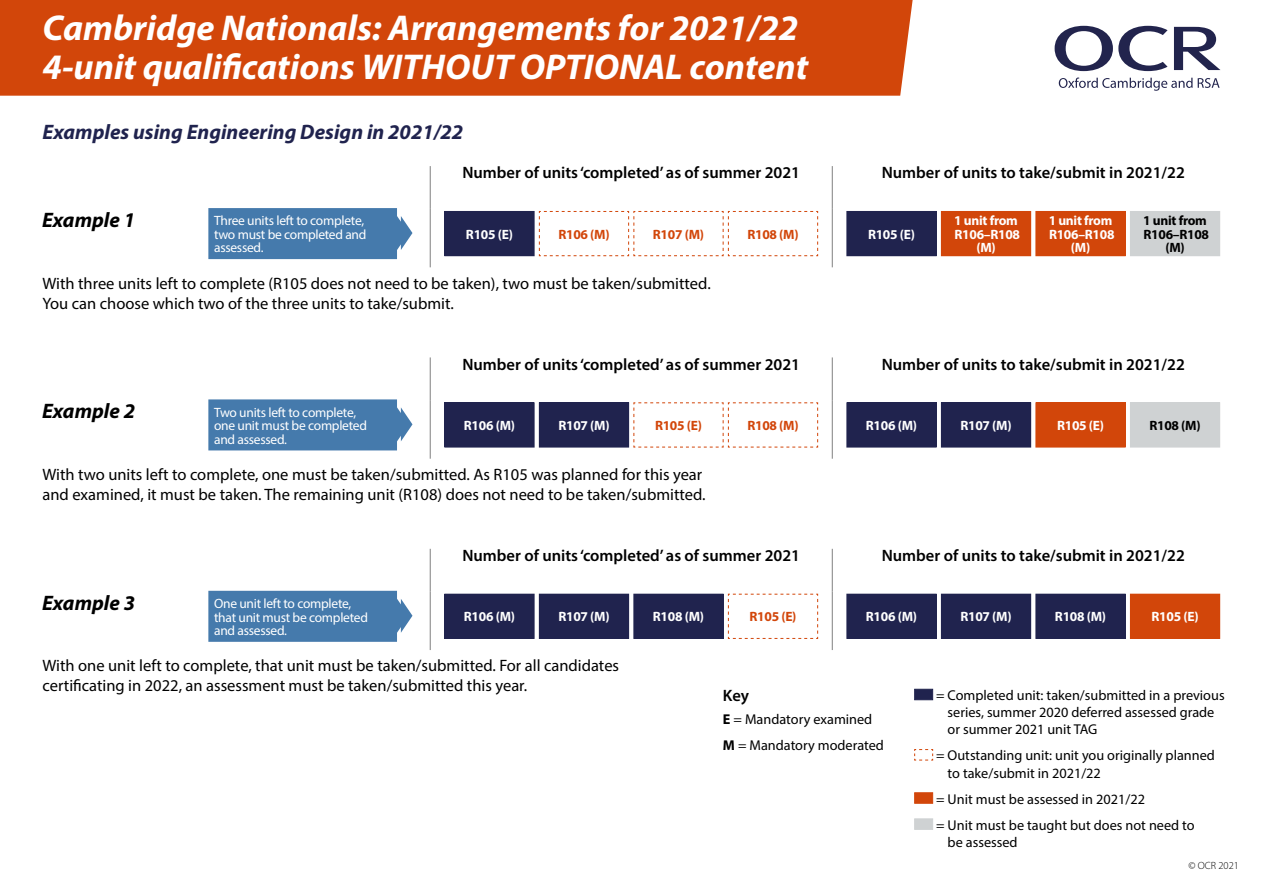
<style>
.page{position:relative;width:1263px;height:893px;background:#fff}
.page>*{position:absolute;margin:0;border:0;box-sizing:border-box;transform-origin:0 0}
.t1{font:italic 700 36px/39px "Myriad Pro";color:#fff}
.t2{font:italic 700 21px "Myriad Pro";color:#20234e}
.t3{font:italic 700 21px "Myriad Pro";color:#000}
.t4{font:16.5px/19.8px "Myriad Pro";color:#000}
.t5{font:600 16.5px "Myriad Pro";color:#000}
.t6{font:14.25px/17.1px "Myriad Pro";color:#000}
.t7{font:13.5px/13.5px "Myriad Pro";letter-spacing:-.02em;color:#fff}
.t8{font:700 13.5px/13.5px "Myriad Pro";letter-spacing:-.02em;color:#fff;text-align:center}
.t9{font:700 13.5px "Myriad Pro";letter-spacing:-.02em;color:#d2460a}
.t10{font:700 13.5px/13.5px "Myriad Pro";letter-spacing:-.02em;color:#000;text-align:center}
.t11{font:300 10.5px "Myriad Pro";color:#000}
.s1{font-weight:700}
</style>
<div class="page">
<div style="left:0;top:0;width:913px;height:96px;background:#d2460a"></div>
<svg style="left:1059px;top:78px;width:133px;height:13px"></svg>
<svg style="left:1198px;top:78px;width:21px;height:10px"></svg>
<svg style="left:1174px;top:27px;width:46px;height:43px"></svg>
<svg style="left:1054px;top:26px;width:113px;height:45px"></svg>
<svg style="left:208px;top:591px;width:204px;height:51px;background:#4d80af"></svg>
<svg style="left:208px;top:399px;width:204px;height:51px;background:#4e80b0"></svg>
<svg style="left:208px;top:208px;width:204px;height:51px;background:#4d80af"></svg>
<svg style="left:1031px;top:211px;width:1px;height:45px"></svg>
<hr style="left:832px;top:166px;width:1px;height:43px;background:#808080">
<hr style="left:832px;top:209px;width:1px;height:58px;background:#808080">
<hr style="left:430px;top:166px;width:1px;height:43px;background:#808080">
<hr style="left:430px;top:209px;width:1px;height:58px;background:#808080">
<div style="left:445px;top:211px;width:89px;height:45px;background:#20234e"></div>
<svg style="left:539px;top:211px;width:279px;height:45px"></svg>
<div style="left:847px;top:211px;width:89px;height:45px;background:#20234e"></div>
<div style="left:941px;top:211px;width:90px;height:45px;background:#d2460a"></div>
<div style="left:1036px;top:211px;width:89px;height:45px;background:#d2460a"></div>
<div style="left:1130px;top:211px;width:90px;height:45px;background:#cfd2d3"></div>
<svg style="left:629px;top:402px;width:1px;height:46px"></svg>
<svg style="left:1031px;top:402px;width:1px;height:46px"></svg>
<hr style="left:832px;top:357px;width:1px;height:43px;background:#808080">
<hr style="left:832px;top:400px;width:1px;height:59px;background:#808080">
<hr style="left:430px;top:357px;width:1px;height:43px;background:#808080">
<hr style="left:430px;top:400px;width:1px;height:59px;background:#808080">
<div style="left:445px;top:403px;width:89px;height:44px;background:#20234e"></div>
<div style="left:444px;top:402px;width:90px;height:45px;border:1px solid #20234e"></div>
<div style="left:539px;top:403px;width:90px;height:44px;background:#20234e"></div>
<div style="left:539px;top:402px;width:90px;height:45px;border:1px solid #20234e"></div>
<svg style="left:633px;top:402px;width:185px;height:46px"></svg>
<div style="left:847px;top:403px;width:89px;height:44px;background:#20234e"></div>
<div style="left:846px;top:402px;width:90px;height:45px;border:1px solid #20234e"></div>
<div style="left:941px;top:403px;width:90px;height:44px;background:#20234e"></div>
<div style="left:941px;top:402px;width:90px;height:45px;border:1px solid #20234e"></div>
<div style="left:1036px;top:403px;width:89px;height:44px;background:#d2460a"></div>
<div style="left:1035px;top:402px;width:90px;height:45px;border:1px solid #d2460a"></div>
<div style="left:1130px;top:403px;width:90px;height:44px;background:#cfd2d3"></div>
<div style="left:1130px;top:402px;width:90px;height:45px;border:1px solid #cfd2d3"></div>
<svg style="left:629px;top:594px;width:1px;height:45px"></svg>
<svg style="left:1031px;top:594px;width:1px;height:45px"></svg>
<svg style="left:1220px;top:594px;width:1px;height:45px"></svg>
<hr style="left:832px;top:549px;width:1px;height:43px;background:#808080">
<hr style="left:832px;top:592px;width:1px;height:58px;background:#808080">
<hr style="left:430px;top:549px;width:1px;height:43px;background:#808080">
<hr style="left:430px;top:592px;width:1px;height:58px;background:#808080">
<div style="left:445px;top:594px;width:89px;height:44px;background:#20234e"></div>
<div style="left:444px;top:594px;width:90px;height:45px;border:1px solid #20234e"></div>
<div style="left:539px;top:594px;width:90px;height:44px;background:#20234e"></div>
<div style="left:539px;top:594px;width:90px;height:45px;border:1px solid #20234e"></div>
<div style="left:634px;top:594px;width:89px;height:44px;background:#20234e"></div>
<div style="left:633px;top:594px;width:90px;height:45px;border:1px solid #20234e"></div>
<svg style="left:728px;top:593px;width:90px;height:46px"></svg>
<div style="left:847px;top:594px;width:89px;height:44px;background:#20234e"></div>
<div style="left:846px;top:594px;width:90px;height:45px;border:1px solid #20234e"></div>
<div style="left:941px;top:594px;width:90px;height:44px;background:#20234e"></div>
<div style="left:941px;top:594px;width:90px;height:45px;border:1px solid #20234e"></div>
<div style="left:1036px;top:594px;width:89px;height:44px;background:#20234e"></div>
<div style="left:1035px;top:594px;width:90px;height:45px;border:1px solid #20234e"></div>
<div style="left:1130px;top:594px;width:90px;height:44px;background:#d2460a"></div>
<div style="left:1130px;top:594px;width:90px;height:45px;border:1px solid #d2460a"></div>
<div style="left:914px;top:689px;width:19px;height:11px;background:#20234e;border:1px solid #20234e"></div>
<svg style="left:914px;top:749px;width:19px;height:12px"></svg>
<div style="left:914px;top:792px;width:19px;height:12px;background:#d2460a;border:1px solid #d2460a"></div>
<div style="left:914px;top:818px;width:19px;height:12px;background:#cfd2d3;border:1px solid #cfd2d3"></div>
<h1 class="t1" style="left:43px;top:7px;width:767px">Cambridge Nationals: Arrangements for 2021/22<br>4-unit qualifications WITHOUT OPTIONAL content</h1>
<p class="t2" style="left:43px;top:118px;width:422px">Examples using Engineering Design in 2021/22</p>
<p class="t3" style="left:42px;top:206px;width:95px">Example 1</p>
<p class="t7" style="left:214px;top:214px;width:154px">Three units left to complete, two must be completed and assessed.</p>
<p class="t5" style="left:462px;top:162px;width:339px">Number of units ‘completed’ as of summer 2021</p>
<p class="t5" style="left:882px;top:162px;width:305px">Number of units to take/submit in 2021/22</p>
<p class="t8" style="left:466px;top:227px;width:49px">R105 (E)</p>
<p class="t9" style="left:558px;top:225px;width:53px">R106 (M)</p>
<p class="t9" style="left:653px;top:225px;width:53px">R107 (M)</p>
<p class="t9" style="left:747px;top:225px;width:53px">R108 (M)</p>
<p class="t8" style="left:868px;top:227px;width:49px">R105 (E)</p>
<p class="t8" style="left:954px;top:213px;width:67px">1 unit from<br>R106–R108 (M)</p>
<p class="t8" style="left:1049px;top:213px;width:67px">1 unit from<br>R106–R108 (M)</p>
<p class="t10" style="left:1143px;top:213px;width:67px">1 unit from<br>R106–R108 (M)</p>
<p class="t4" style="left:43px;top:273px;width:670px">With three units left to complete (R105 does not need to be taken), two must be taken/submitted.<br>You can choose which two of the three units to take/submit.</p>
<p class="t3" style="left:42px;top:397px;width:95px">Example 2</p>
<p class="t7" style="left:214px;top:405px;width:154px">Two units left to complete, one unit must be completed and assessed.</p>
<p class="t5" style="left:462px;top:354px;width:339px">Number of units ‘completed’ as of summer 2021</p>
<p class="t5" style="left:882px;top:354px;width:305px">Number of units to take/submit in 2021/22</p>
<p class="t8" style="left:464px;top:418px;width:53px">R106 (M)</p>
<p class="t8" style="left:558px;top:418px;width:53px">R107 (M)</p>
<p class="t9" style="left:655px;top:417px;width:49px">R105 (E)</p>
<p class="t9" style="left:747px;top:417px;width:53px">R108 (M)</p>
<p class="t8" style="left:866px;top:418px;width:53px">R106 (M)</p>
<p class="t8" style="left:960px;top:418px;width:53px">R107 (M)</p>
<p class="t8" style="left:1057px;top:418px;width:49px">R105 (E)</p>
<p class="t10" style="left:1149px;top:418px;width:53px">R108 (M)</p>
<p class="t4" style="left:43px;top:464px;width:665px">With two units left to complete, one must be taken/submitted. As R105 was planned for this year and examined, it must be taken. The remaining unit (R108) does not need to be taken/submitted.</p>
<p class="t3" style="left:42px;top:589px;width:95px">Example 3</p>
<p class="t7" style="left:214px;top:597px;width:155px">One unit left to complete, that unit must be completed and assessed.</p>
<p class="t5" style="left:462px;top:545px;width:339px">Number of units ‘completed’ as of summer 2021</p>
<p class="t5" style="left:882px;top:545px;width:305px">Number of units to take/submit in 2021/22</p>
<p class="t8" style="left:464px;top:610px;width:53px">R106 (M)</p>
<p class="t8" style="left:558px;top:610px;width:53px">R107 (M)</p>
<p class="t8" style="left:653px;top:610px;width:53px">R108 (M)</p>
<p class="t9" style="left:749px;top:608px;width:49px">R105 (E)</p>
<p class="t8" style="left:866px;top:610px;width:53px">R106 (M)</p>
<p class="t8" style="left:960px;top:610px;width:53px">R107 (M)</p>
<p class="t8" style="left:1055px;top:610px;width:53px">R108 (M)</p>
<p class="t8" style="left:1151px;top:610px;width:49px">R105 (E)</p>
<p class="t4" style="left:43px;top:656px;width:578px">With one unit left to complete, that unit must be taken/submitted. For all candidates certificating in 2022, an assessment must be taken/submitted this year.</p>
<p class="t5" style="left:723px;top:685px;width:28px">Key</p>
<p class="t6" style="left:723px;top:706px;width:163px;line-height:26.1px"><span class="s1">E</span> = Mandatory examined<br><span class="s1">M</span> = Mandatory moderated</p>
<p class="t6" style="left:947px;top:687px;width:279px;text-indent:-12px">= Completed unit: taken/submitted in a previous series, summer 2020 deferred assessed grade or summer 2021 unit TAG</p>
<p class="t6" style="left:947px;top:747px;width:269px;text-indent:-12px">= Outstanding unit: unit you originally planned to take/submit in 2021/22</p>
<p class="t6" style="left:936px;top:786px;width:260px;line-height:26.1px">= Unit must be assessed in 2021/22<br>= Unit must be taught but does not need to</p>
<p class="t6" style="left:947px;top:833px;width:72px">be assessed</p>
<p class="t11" style="left:1188px;top:859px;width:52px">© OCR 2021</p>
</div>
